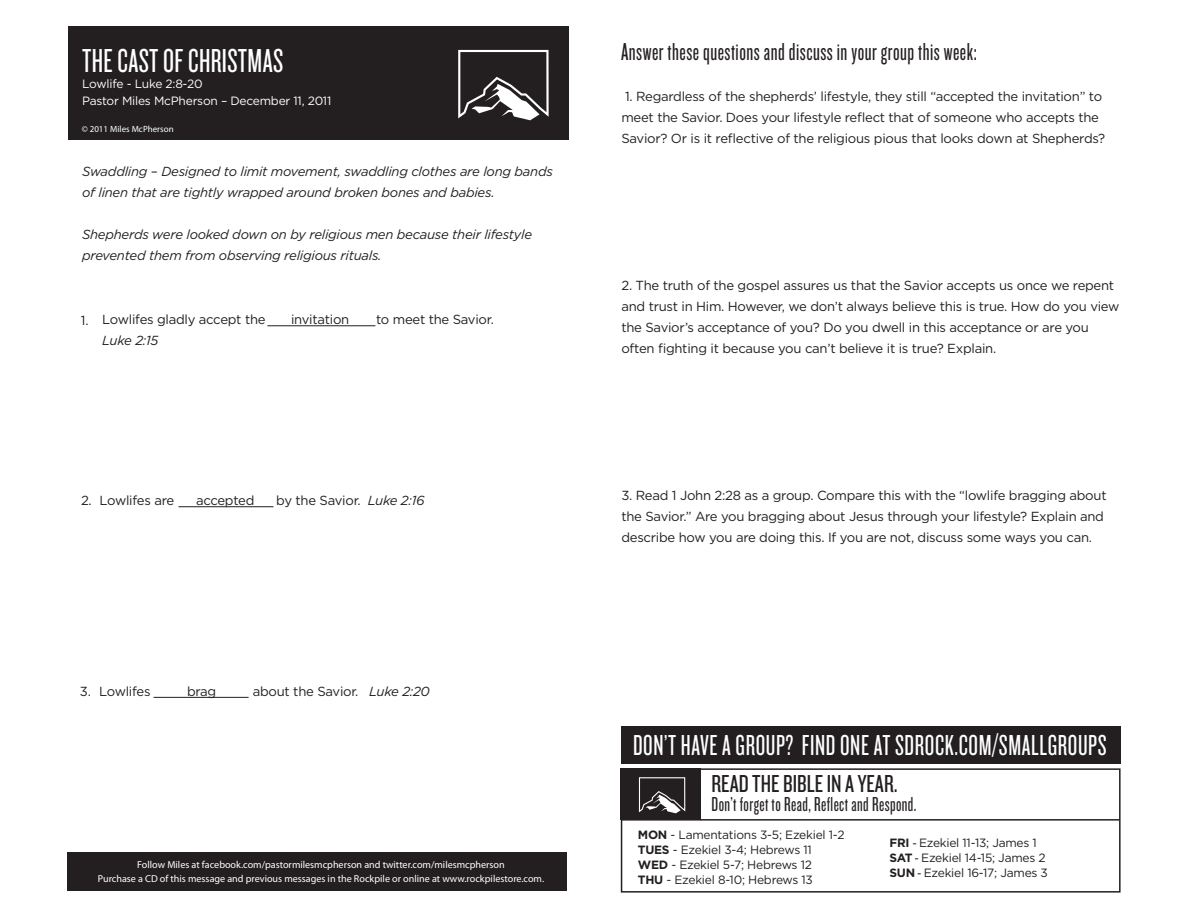
<style>
.page{position:relative;width:1188px;height:918px;background:#fff}
.page>*{position:absolute;margin:0;border:0;box-sizing:border-box;transform-origin:0 0}
.t1{font:34.5px "Knockout HTF27 Junior Bantamwt";letter-spacing:.01em;color:#fff}
.t2{font:30px "Knockout HTF27 Junior Bantamwt";letter-spacing:.02em;color:#fff}
.t3{font:25.5px "Knockout HTF27 Junior Bantamwt";letter-spacing:.02em;color:#231f20}
.t4{font:25.5px "Knockout HTF28 Junior Featherwt";color:#231f20}
.t5{font:21px "Knockout HTF27 Junior Bantamwt";letter-spacing:.02em;color:#231f20}
.t6{font:13.2px/21px "Gotham HTF";letter-spacing:-.02em;color:#231f20}
.t7{font:italic 13.2px/21px "Gotham HTF";letter-spacing:-.02em;color:#231f20}
.t8{font:12px/15px "Gotham HTF";letter-spacing:-.02em;color:#231f20}
.t9{font:12px/16.5px "Gotham HTF";letter-spacing:-.02em;color:#fff}
.t10{font:10.2px/13.5px "Myriad Pro";color:#fff;text-align:center}
.t11{font:9px "Myriad Pro";color:#fff}
.s1{font-style:italic}
.s2{font-weight:700}
.s3{font-family:"Myriad Pro";font-weight:600}
</style>
<div class="page">
<div style="left:68px;top:26px;width:500px;height:113px;background:#231f20"></div>
<div style="left:67px;top:852px;width:500px;height:39px;background:#231f20"></div>
<svg style="left:458px;top:50px;width:91px;height:70px"></svg>
<div style="left:621px;top:727px;width:499px;height:36px;background:#231f20"></div>
<div style="left:621px;top:768px;width:500px;height:125px;border:2px solid #231f20"></div>
<div style="left:621px;top:768px;width:80px;height:52px;background:#231f20"></div>
<hr style="left:621px;top:819px;width:499px;height:2px;background:#231f20">
<svg style="left:639px;top:777px;width:46px;height:36px"></svg>
<hr style="left:267px;top:325px;width:108px;height:1px;background:#231f20">
<hr style="left:154px;top:697px;width:95px;height:1px;background:#231f20">
<hr style="left:178px;top:506px;width:95px;height:1px;background:#231f20">
<h1 class="t1" style="left:82px;top:44px;width:203px">THE CAST OF CHRISTMAS</h1>
<p class="t9" style="left:82px;top:76px;width:251px">Lowlife - Luke 2:8-20<br>Pastor Miles McPherson – December 11, 2011</p>
<p class="t11" style="left:82px;top:123px;width:93px">© 2011 Miles McPherson</p>
<p class="t7" style="left:82px;top:161px;width:472px">Swaddling – Designed to limit movement, swaddling clothes are long bands of linen that are tightly wrapped around broken bones and babies.</p>
<p class="t7" style="left:82px;top:224px;width:452px">Shepherds were looked down on by religious men because their lifestyle prevented them from observing religious rituals.</p>
<p class="t6" style="left:81px;top:309px;width:9px">1.</p>
<p class="t6" style="left:102px;top:309px;width:165px">Lowlifes gladly accept the</p>
<p class="t6" style="left:291px;top:309px;width:60px">invitation</p>
<p class="t6" style="left:376px;top:309px;width:119px">to meet the Savior.</p>
<p class="t7" style="left:102px;top:330px;width:58px">Luke 2:15</p>
<p class="t6" style="left:81px;top:490px;width:95px">2. Lowlifes are</p>
<p class="t6" style="left:196px;top:490px;width:60px">accepted</p>
<p class="t6" style="left:276px;top:490px;width:150px">by the Savior. <span class="s1">Luke 2:16</span></p>
<p class="t6" style="left:80px;top:680px;width:72px">3. Lowlifes</p>
<p class="t6" style="left:187px;top:680px;width:31px">brag</p>
<p class="t6" style="left:253px;top:680px;width:179px">about the Savior. <span class="s1">Luke 2:20</span></p>
<p class="t10" style="left:98px;top:858px;width:448px">Follow Miles at facebook.com/pastormilesmcpherson and twitter.com/milesmcpherson<br>Purchase a CD of this message and previous messages in the Rockpile or online at www.rockpilestore.com.</p>
<h3 class="t3" style="left:621px;top:39px;width:357px">Answer these questions and discuss in your group this week:</h3>
<p class="t6" style="left:621px;top:86px;width:485px">1. Regardless of the shepherds’ lifestyle, they still “accepted the invitation” to meet the Savior. Does your lifestyle reflect that of someone who accepts the<br>Savior? Or is it reflective of the religious pious that looks down at Shepherds?</p>
<p class="t6" style="left:621px;top:275px;width:500px">2. The truth of the gospel assures us that the Savior accepts us once we repent and trust in Him. However, we don’t always believe this is true. How do you view the Savior’s acceptance of you? Do you dwell in this acceptance or are you often fighting it because you can’t believe it is true? Explain.</p>
<p class="t6" style="left:621px;top:485px;width:487px">3. Read 1 John 2:28 as a group. Compare this with the “lowlife bragging about the Savior.” Are you bragging about Jesus through your lifestyle? Explain and describe how you are doing this. If you are not, discuss some ways you can.</p>
<h2 class="t2" style="left:633px;top:731px;width:273px">Don’t have a group? Find one at sdroc</h2>
<h2 class="t2" style="left:945px;top:731px;width:162px">k.com/smallgroups</h2>
<h3 class="t4" style="left:712px;top:771px;width:188px">READ THE BIBLE IN A YEAR.</h3>
<h3 class="t5" style="left:712px;top:794px;width:206px">Don’t forget to Read, Reflect and Respond.</h3>
<p class="t8" style="left:638px;top:827px;width:208px"><span class="s2">MON</span> - Lamentations 3-5; Ezekiel 1-2<br><span class="s2">TUES</span> - Ezekiel 3-4; Hebrews 11<br><span class="s2">WED</span> - Ezekiel 5-7; Hebrews 12<br><span class="s2">THU</span> - Ezekiel 8-10; Hebrews 13</p>
<p class="t8" style="left:889px;top:835px;width:160px"><span class="s2">FRI</span> <span class="s3">-</span> Ezekiel 11-13; James 1<br><span class="s2">SAT</span> <span class="s3">-</span> Ezekiel 14-15; James 2<br><span class="s2">SUN</span> <span class="s3">-</span> Ezekiel 16-17; James 3</p>
</div>
